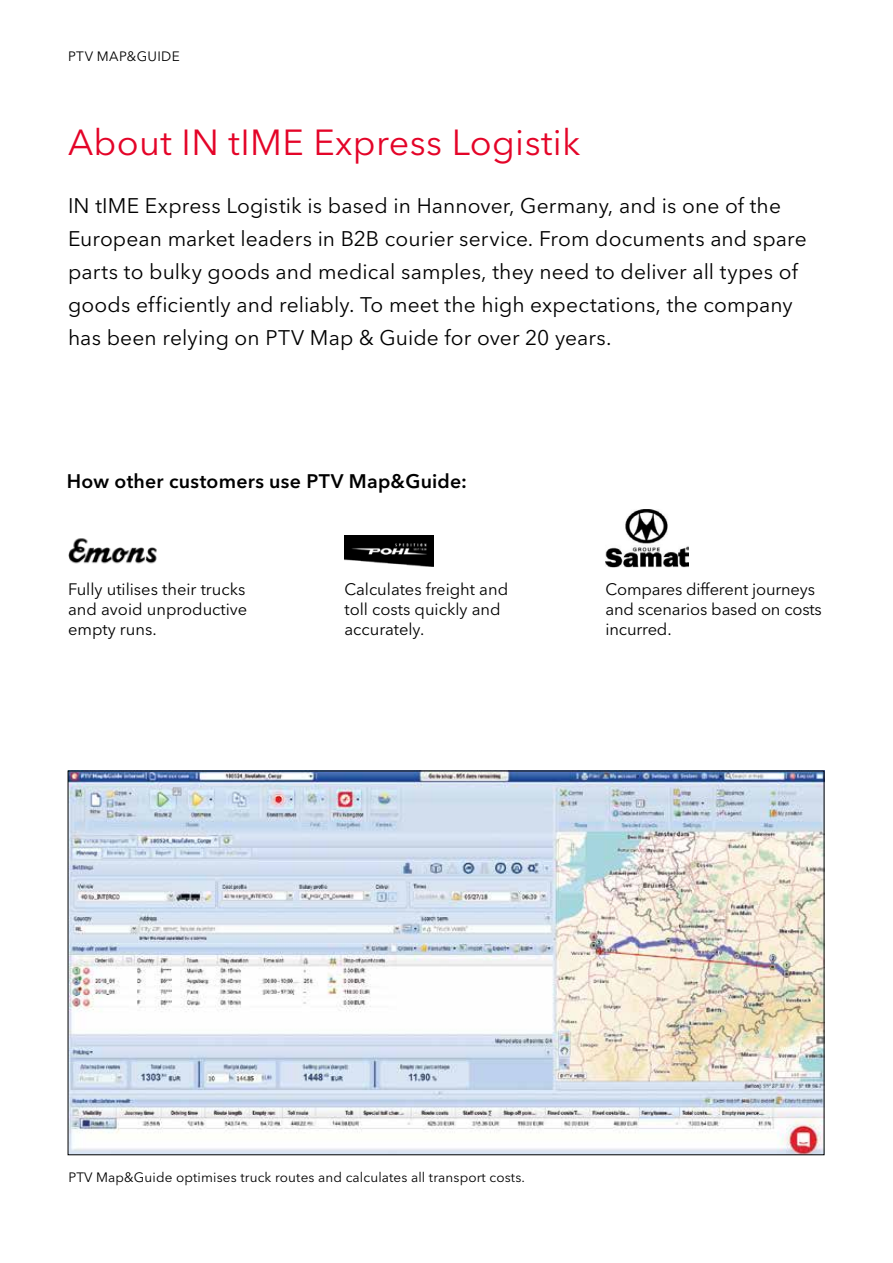
<style>
.page{position:relative;width:893px;height:1263px;background:#fff}
.page>*{position:absolute;margin:0;border:0;box-sizing:border-box;transform-origin:0 0}
.t1{font:36px "Avenir Next LT Pro";letter-spacing:.01em;color:#e40428}
.t2{font:21px/33px "Avenir Next LT Pro";letter-spacing:.005em;color:#000}
.t3{font:600 19.5px "Avenir Next LT Pro";letter-spacing:.015em;color:#000}
.t4{font:16.5px/19.8px "Avenir Next LT Pro";color:#000}
.t5{font:13.5px "Avenir Next LT Pro";letter-spacing:.01em;color:#000}
</style>
<div class="page">
<img style="left:70px;top:773px;width:752px;height:380px">
<hr style="left:892px;top:0;width:1px;height:581px;background:#000">
<img style="left:68px;top:538px;width:89px;height:26px">
<img style="left:606px;top:510px;width:82px;height:58px">
<img style="left:344px;top:536px;width:89px;height:30px">
<p class="t5" style="left:68px;top:48px;width:113px">PTV MAP&amp;GUIDE</p>
<h1 class="t1" style="left:68px;top:121px;width:514px">About IN tIME Express Logistik</h1>
<p class="t2" style="left:68px;top:189px;width:740px">IN tIME Express Logistik is based in Hannover, Germany, and is one of the European market leaders in B2B courier service. From documents and spare parts to bulky goods and medical samples, they need to deliver all types of goods efficiently and reliably. To meet the high expectations, the company has been relying on PTV Map &amp; Guide for over 20 years.</p>
<p class="t3" style="left:67px;top:469px;width:402px">How other customers use PTV Map&amp;Guide:</p>
<p class="t4" style="left:68px;top:579px;width:181px">Fully utilises their trucks and avoid unproductive empty runs.</p>
<p class="t4" style="left:344px;top:579px;width:165px">Calculates freight and toll costs quickly and accurately.</p>
<p class="t4" style="left:606px;top:579px;width:218px">Compares different journeys and scenarios based on costs incurred.</p>
<p class="t5" style="left:69px;top:1169px;width:458px">PTV Map&amp;Guide optimises truck routes and calculates all transport costs.</p>
</div>
